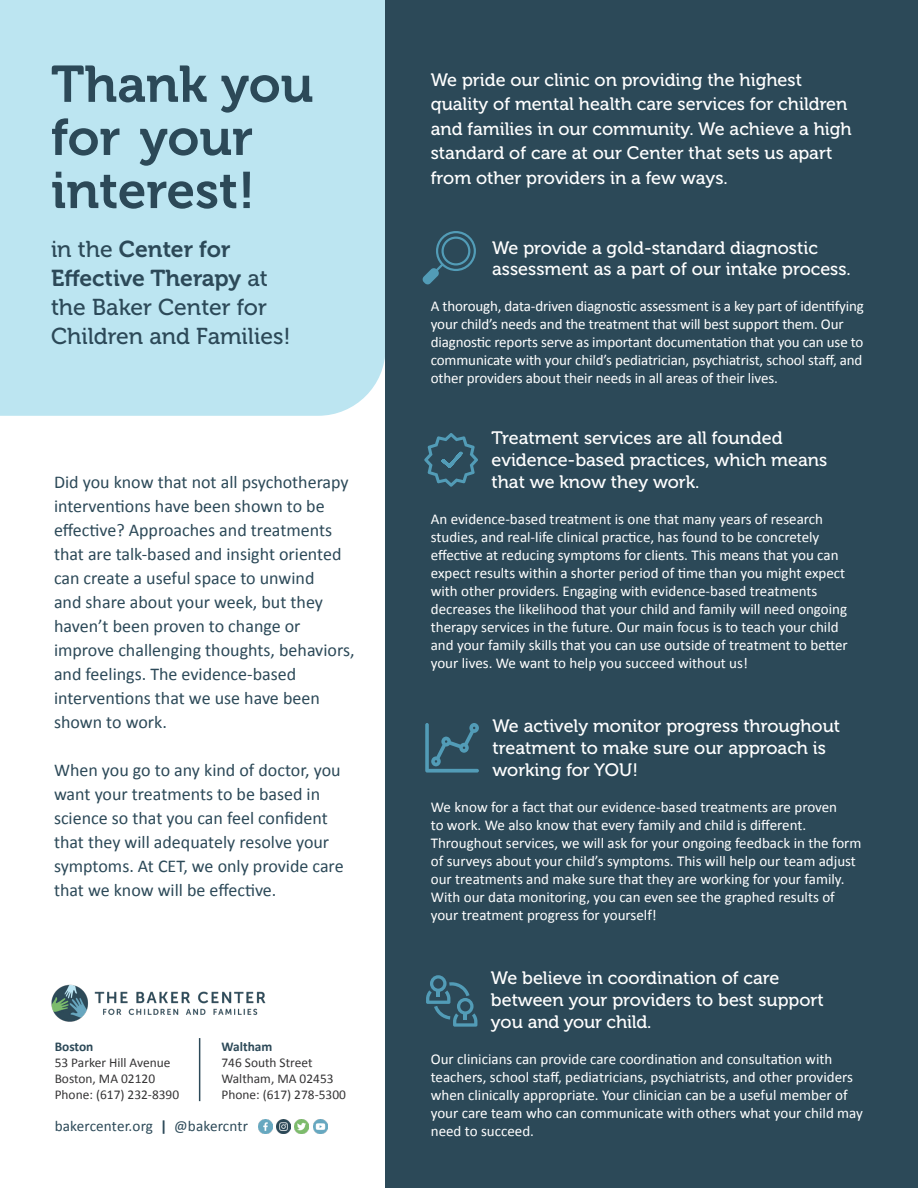
<style>
.page{position:relative;width:918px;height:1188px;background:#fff}
.page>*{position:absolute;margin:0;border:0;box-sizing:border-box;transform-origin:0 0}
.Sub_head{font:51.3px/53.1px "Museo 700";color:#2c4958}
.Sub_head-2{font:22.95px/29px "Museo 500";color:#2c4958}
.t1{font:18px/24px "Calibri";color:#2c4958}
.t2{font:18px/21.6px "Museo 500";color:#fff}
.t3{font:15.15px "Calibri";letter-spacing:.01em;color:#2c4958}
.t4{font:15px/18px "Calibri";color:#fff}
.t5{font:13.35px/16px "Calibri";color:#363536}
.s1{font-family:"Museo 700"}
.s2{font-weight:700;color:#2c4958}
.s3{font-weight:700}
</style>
<div class="page">
<div style="left:0;top:0;width:386px;height:416px;background:#bce5f1"></div>
<div style="left:386px;top:0;width:532px;height:1188px;background:#2c4958"></div>
<svg style="left:422px;top:231px;width:54px;height:53px"></svg>
<svg style="left:424px;top:433px;width:54px;height:54px"></svg>
<svg style="left:425px;top:723px;width:54px;height:50px"></svg>
<img style="left:277px;top:1120px;width:14px;height:13px">
<svg style="left:259px;top:1120px;width:13px;height:13px"></svg>
<img style="left:295px;top:1120px;width:14px;height:13px">
<img style="left:313px;top:1120px;width:14px;height:13px">
<img style="left:51px;top:984px;width:215px;height:38px">
<hr style="left:199px;top:1038px;width:1px;height:63px;background:#2c4958">
<svg style="left:426px;top:975px;width:51px;height:52px"></svg>
<p class="Sub_head" style="left:51px;top:58px;width:264px">Thank you for your interest!</p>
<p class="t2" style="left:431px;top:67px;width:423px;line-height:24.6px">We pride our clinic on providing the highest quality of mental health care services for children and families in our community. We achieve a high standard of care at our Center that sets us apart from other providers in a few ways.</p>
<p class="Sub_head-2" style="left:51px;top:235px;width:241px">in the <span class="s1">Center for<br>Effective Therapy</span> at the Baker Center for<br>Children and Families!</p>
<p class="t2" style="left:492px;top:237px;width:360px">We provide a gold-standard diagnostic assessment as a part of our intake process.</p>
<p class="t4" style="left:431px;top:297px;width:435px">A thorough, data-driven diagnostic assessment is a key part of identifying your child’s needs and the treatment that will best support them. Our diagnostic reports serve as important documentation that you can use to communicate with your child’s pediatrician, psychiatrist, school staff, and other providers about their needs in all areas of their lives.</p>
<p class="t1" style="left:54px;top:470px;width:302px">Did you know that not all psychotherapy interventions have been shown to be effective? Approaches and treatments that are talk-based and insight oriented can create a useful space to unwind<br>and share about your week, but they haven’t been proven to change or improve challenging thoughts, behaviors, and feelings. The evidence-based interventions that we use have been shown to work.</p>
<p class="t1" style="left:54px;top:758px;width:291px">When you go to any kind of doctor, you want your treatments to be based in science so that you can feel confident that they will adequately resolve your symptoms. At CET, we only provide care that we know will be effective.</p>
<p class="t5" style="left:55px;top:1038px;width:117px"><span class="s2">Boston<br></span>53 Parker Hill Avenue<br>Boston, MA 02120</p>
<p class="t5" style="left:55px;top:1086px;width:126px">Phone: (617) 232-8390</p>
<p class="t5" style="left:221px;top:1038px;width:114px"><span class="s2">Waltham<br></span>746 South Street<br>Waltham, MA 02453</p>
<p class="t5" style="left:221px;top:1086px;width:126px">Phone: (617) 278-5300</p>
<p class="t3" style="left:55px;top:1115px;width:195px">bakercenter.org <span class="s3">|</span> @bakercntr</p>
<p class="t2" style="left:492px;top:428px;width:337px">Treatment services are all founded evidence-based practices, which means that we know they work.</p>
<p class="t4" style="left:431px;top:509px;width:419px">An evidence-based treatment is one that many years of research studies, and real-life clinical practice, has found to be concretely effective at reducing symptoms for clients. This means that you can expect results within a shorter period of time than you might expect with other providers. Engaging with evidence-based treatments decreases the likelihood that your child and family will need ongoing therapy services in the future. Our main focus is to teach your child and your family skills that you can use outside of treatment to better your lives. We want to help you succeed without us!</p>
<p class="t2" style="left:492px;top:716px;width:349px">We actively monitor progress throughout treatment to make sure our approach is working for YOU!</p>
<p class="t4" style="left:431px;top:797px;width:432px">We know for a fact that our evidence-based treatments are proven<br>to work. We also know that every family and child is different.<br>Throughout services, we will ask for your ongoing feedback in the form of surveys about your child’s symptoms. This will help our team adjust our treatments and make sure that they are working for your family.<br>With our data monitoring, you can even see the graphed results of your treatment progress for yourself!</p>
<p class="t2" style="left:491px;top:968px;width:334px">We believe in coordination of care between your providers to best support you and your child.</p>
<p class="t4" style="left:431px;top:1049px;width:434px">Our clinicians can provide care coordination and consultation with teachers, school staff, pediatricians, psychiatrists, and other providers when clinically appropriate. Your clinician can be a useful member of your care team who can communicate with others what your child may need to succeed.</p>
</div>
